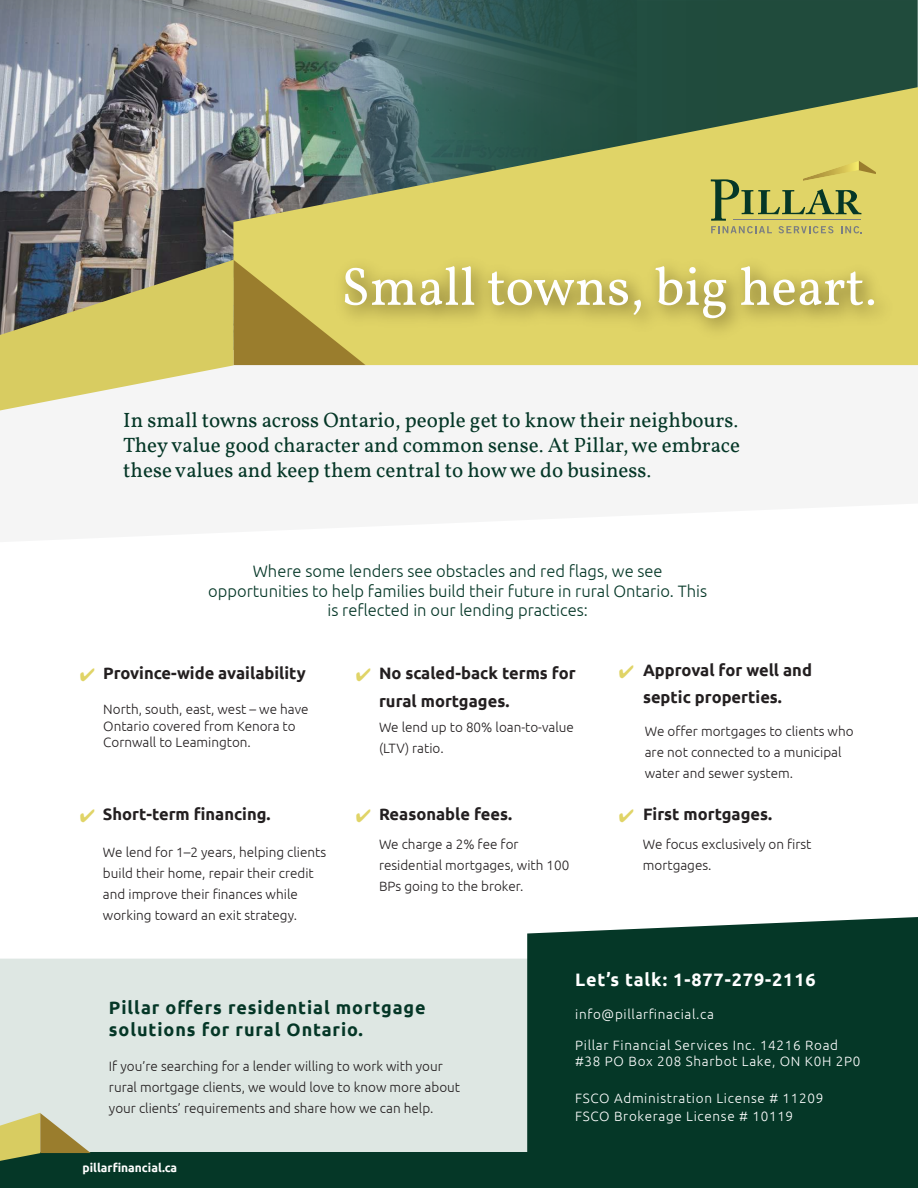
<style>
.page{position:relative;width:918px;height:1188px;background:#fff}
.page>*{position:absolute;margin:0;border:0;box-sizing:border-box;transform-origin:0 0}
.t1{font:54px "Vollkorn";color:#fff}
.t2{font:21px/25.2px "Vollkorn";color:#053727;text-align:justify}
.t3{font:700 18px/21.6px "Ubuntu";letter-spacing:.05em;color:#053727}
.t4{font:700 18px "Ubuntu";letter-spacing:.05em;color:#fff}
.t5{font:700 16.5px/27.3px "Ubuntu";color:#231f20}
.t6{font:300 16.5px/19.8px "Ubuntu";color:#053727;text-align:center}
.t7{font:300 13.5px/21px "Ubuntu";color:#231f20}
.t8{font:300 13.5px/18px "Ubuntu";letter-spacing:.05em;color:#fff}
.t9{font:700 12px "Ubuntu";color:#fff}
</style>
<div class="page">
<div style="left:0;top:959px;width:527px;height:193px;background:#dee7e3"></div>
<img style="left:0;top:0;width:918px;height:411px">
<div style="left:0;top:1152px;width:918px;height:36px;background:#053727"></div>
<svg style="left:0;top:1113px;width:91px;height:48px;background:#b0ae73"></svg>
<div style="left:527px;top:917px;width:391px;height:235px;background:#053727"></div>
<svg style="left:233px;top:87px;width:685px;height:278px;background:#9da565"></svg>
<svg style="left:0;top:260px;width:366px;height:150px"></svg>
<img style="left:324px;top:242px;width:582px;height:106px">
<svg style="left:711px;top:161px;width:165px;height:72px;background:#c0bb5f"></svg>
<h1 class="t1" style="left:341px;top:266px;width:538px">Small towns, big heart.</h1>
<h2 class="t2" style="left:123px;top:409px;width:619px">In small towns across Ontario, people get to know their neighbours.<br>They value good character and common sense. At Pillar, we embrace these values and keep them central to how we do business.</h2>
<p class="t6" style="left:208px;top:561px;width:500px">Where some lenders see obstacles and red flags, we see opportunities to help families build their future in rural Ontario. This is reflected in our lending practices:</p>
<p class="t5" style="left:103px;top:660px;width:204px">Province-wide availability</p>
<p class="t7" style="left:103px;top:702px;width:207px;line-height:16.2px">North, south, east, west – we have<br>Ontario covered from Kenora to<br>Cornwall to Leamington.</p>
<p class="t5" style="left:103px;top:801px;width:169px">Short-term financing.</p>
<p class="t7" style="left:103px;top:842px;width:225px">We lend for 1–2 years, helping clients build their home, repair their credit and improve their finances while working toward an exit strategy.</p>
<p class="t5" style="left:379px;top:660px;width:198px">No scaled-back terms for rural mortgages.</p>
<p class="t7" style="left:379px;top:718px;width:196px">We lend up to 80% loan-to-value (LTV) ratio.</p>
<p class="t5" style="left:379px;top:801px;width:135px">Reasonable fees.</p>
<p class="t7" style="left:379px;top:834px;width:192px">We charge a 2% fee for residential mortgages, with 100<br>BPs going to the broker.</p>
<p class="t5" style="left:643px;top:656px;width:170px">Approval for well and septic properties.</p>
<p class="t7" style="left:645px;top:721px;width:210px">We offer mortgages to clients who are not connected to a municipal water and sewer system.</p>
<p class="t5" style="left:643px;top:801px;width:131px">First mortgages.</p>
<p class="t7" style="left:643px;top:833px;width:170px">We focus exclusively on first mortgages.</p>
<h3 class="t4" style="left:575px;top:968px;width:242px">Let’s talk: 1-877-279-2116</h3>
<h3 class="t3" style="left:109px;top:997px;width:318px">Pillar offers residential mortgage solutions for rural Ontario.</h3>
<p class="t7" style="left:109px;top:1057px;width:353px">If you’re searching for a lender willing to work with your rural mortgage clients, we would love to know more about your clients’ requirements and share how we can help.</p>
<p class="t9" style="left:83px;top:1161px;width:96px">pillarfinancial.ca</p>
<p class="t8" style="left:575px;top:1005px;width:140px">info@pillarfinacial.ca</p>
<p class="t8" style="left:575px;top:1038px;width:287px;line-height:16.2px">Pillar Financial Services Inc. 14216 Road #38 PO Box 208 Sharbot Lake, ON K0H 2P0</p>
<p class="t8" style="left:575px;top:1090px;width:250px">FSCO Administration License # 11209<br>FSCO Brokerage License # 10119</p>
</div>
